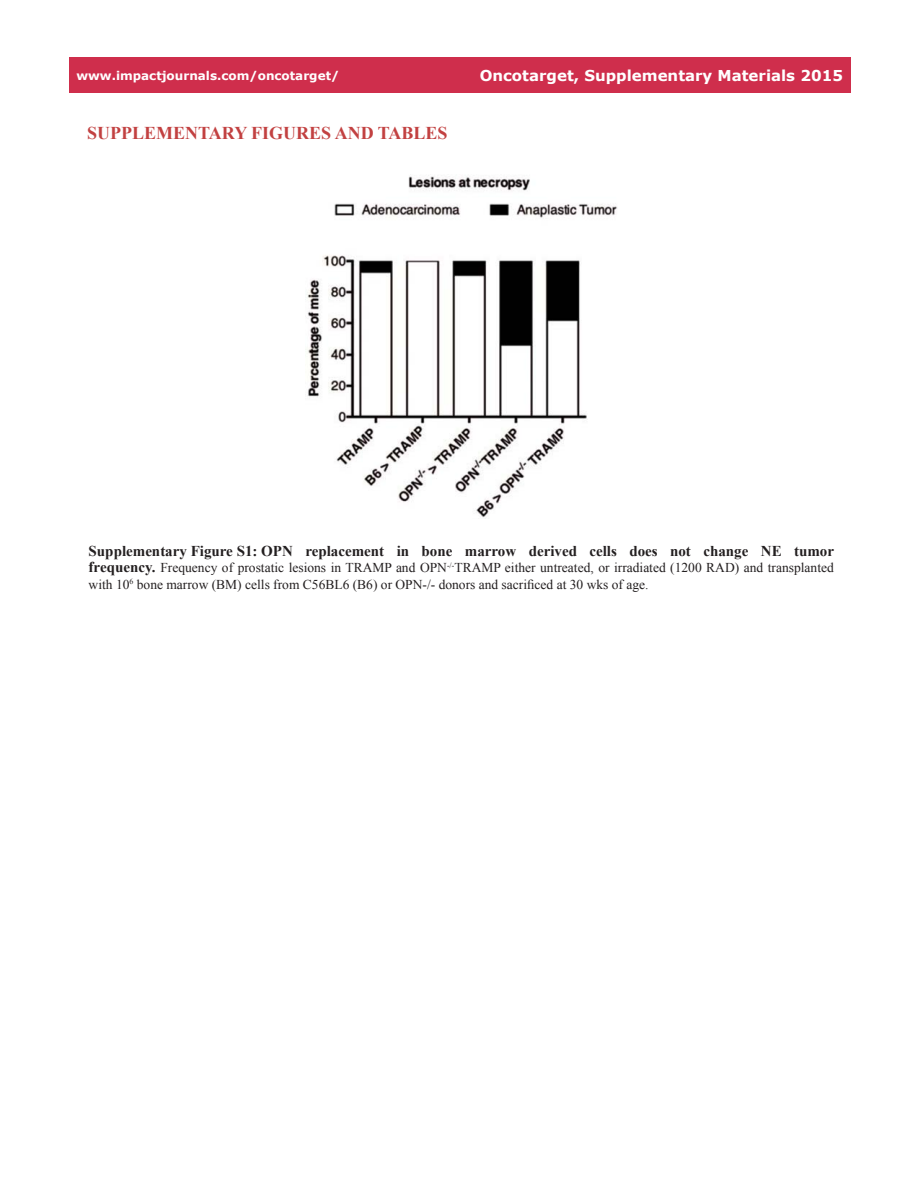
<style>
.page{position:relative;width:918px;height:1188px;background:#fff}
.page>*{position:absolute;margin:0;border:0;box-sizing:border-box;transform-origin:0 0}
.Heading{font:700 18px "Times New Roman";color:#c24141}
.t1{font:700 15px "Times New Roman";color:#231f20}
.t2{font:700 15px "Verdana";color:#fff}
.t3{font:13.5px/16.2px "Times New Roman";color:#231f20}
.t4{font:700 12px "Verdana";color:#fff}
.s1{font-weight:700;font-size:15px}
</style>
<div class="page">
<div style="left:69px;top:57px;width:781px;height:36px;background:#cf2e4c"></div>
<img style="left:305px;top:176px;width:312px;height:343px">
<p class="t4" style="left:76px;top:67px;width:264px">www.impactjournals.com/oncotarget/</p>
<p class="t2" style="left:480px;top:65px;width:365px">Oncotarget, Supplementary Materials 2015</p>
<p class="Heading" style="left:87px;top:120px;width:362px">SUPPLEMENTARY FIGURES AND TABLES</p>
<p class="t1" style="left:89px;top:541px;width:747px">Supplementary Figure S1: OPN replacement in bone marrow derived cells does not change NE tumor</p>
<p class="t3" style="left:89px;top:559px;width:747px"><span class="s1">frequency.</span> Frequency of prostatic lesions in TRAMP and OPN<sup>-/-</sup>TRAMP either untreated, or irradiated (1200 RAD) and transplanted with 10<sup>6</sup> bone marrow (BM) cells from C56BL6 (B6) or OPN-/- donors and sacrificed at 30 wks of age.</p>
</div>
